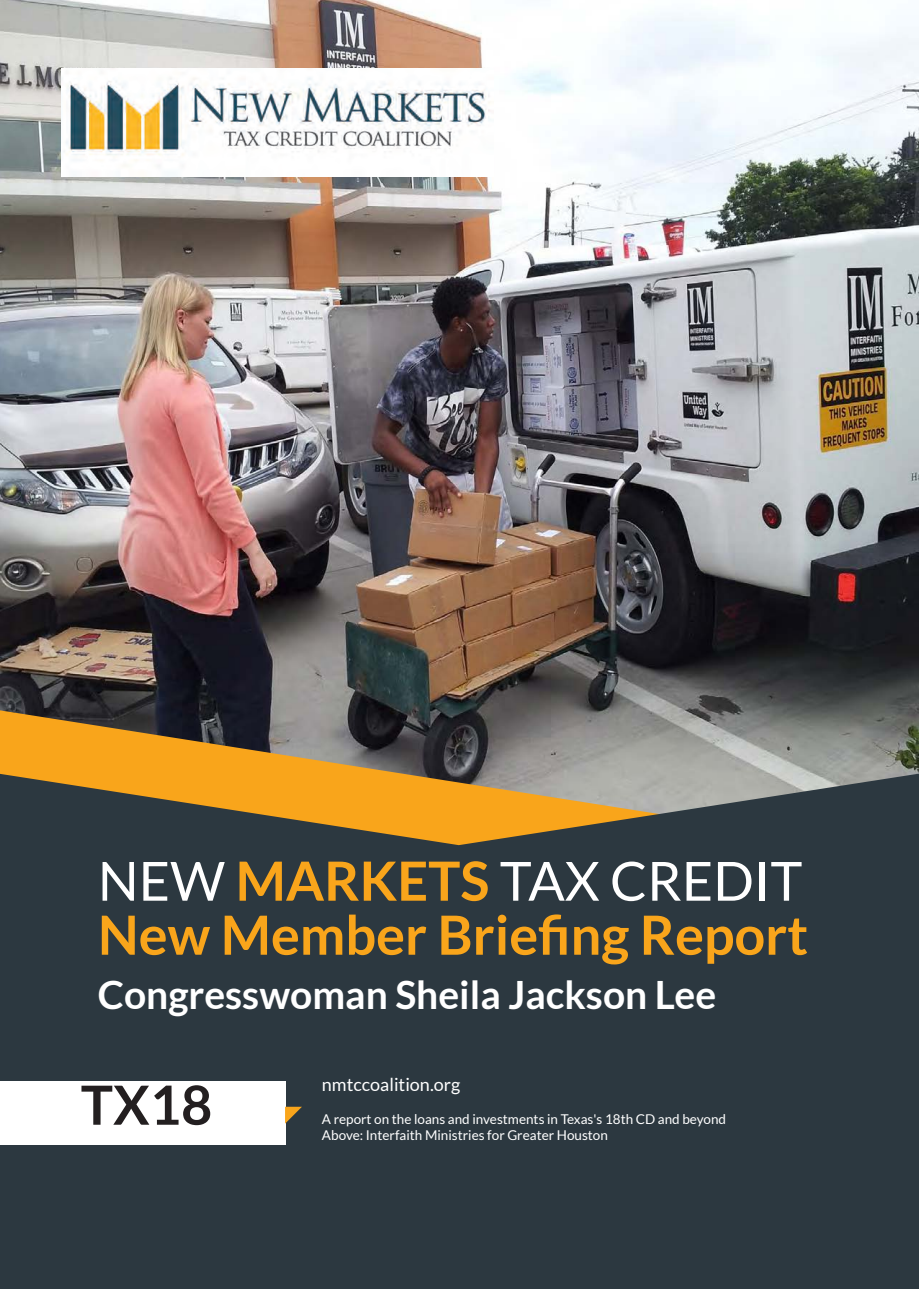
<style>
.page{position:relative;width:919px;height:1289px;background:#fff}
.page>*{position:absolute;margin:0;border:0;box-sizing:border-box;transform-origin:0 0}
.t1{font:700 54px/54px "Lato";color:#f9a51b}
.t2{font:700 54px "Lato";color:#231f20}
.t3{font:700 39px "Lato";color:#fff}
.t4{font:18px "Lato";color:#fff}
.t5{font:13.5px "Lato";color:#fff}
.s1{font-weight:400;color:#fff}
</style>
<div class="page">
<img style="left:0;top:0;width:918px;height:773px">
<svg style="left:0;top:710px;width:664px;height:63px;background:#8e744c"></svg>
<svg style="left:0;top:773px;width:918px;height:515px;background:#394040"></svg>
<div style="left:0;top:1081px;width:285px;height:63px;background:#fff"></div>
<svg style="left:285px;top:1106px;width:17px;height:17px"></svg>
<img style="left:62px;top:69px;width:432px;height:108px">
<p class="t1" style="left:98px;top:853px;width:711px"><span class="s1">NEW</span> MARKETS <span class="s1">TAX CREDIT<br></span>New Member Briefing Report</p>
<p class="t3" style="left:98px;top:972px;width:620px">Congresswoman Sheila Jackson Lee</p>
<p class="t2" style="left:81px;top:1074px;width:133px">TX18</p>
<p class="t4" style="left:322px;top:1074px;width:140px">nmtccoalition.org</p>
<p class="t5" style="left:322px;top:1111px;width:405px">A report on the loans and investments in Texas's 18th CD and beyond</p>
<p class="t5" style="left:322px;top:1127px;width:287px">Above: Interfaith Ministries for Greater Houston</p>
</div>
